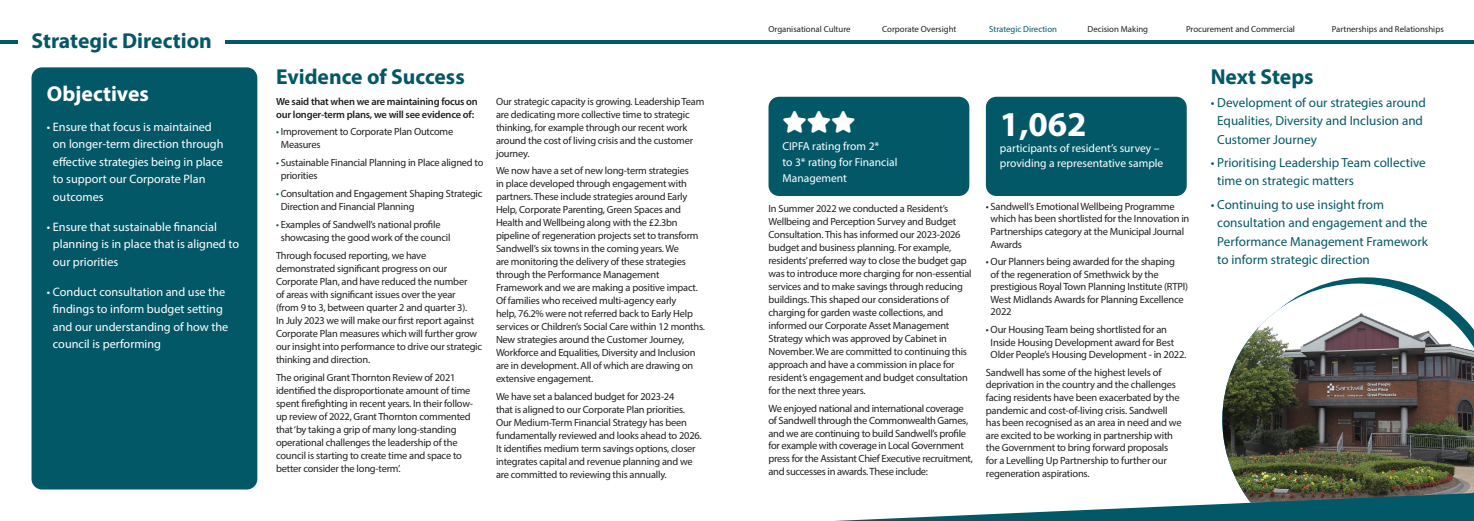
<style>
.page{position:relative;width:1474px;height:521px;background:#fff}
.page>*{position:absolute;margin:0;border:0;box-sizing:border-box;transform-origin:0 0}
.t1{font:700 35px "Myriad Pro";color:#fff}
.t2{font:21.7px "Font Awesome 6 Free Solid";color:#fff}
.t3{font:700 21.61px "Myriad Pro";color:#035868}
.t4{font:700 21.61px "Myriad Pro";color:#fff}
.t5{font:13.12px/18.4px "Myriad Pro";color:#035868}
.t6{font:12.25px/17.5px "Myriad Pro";color:#fff}
.t7{font:11.55px/15.7px "Myriad Pro";color:#fff}
.t8{font:10.5px/12.6px "Myriad Pro";letter-spacing:-.02em;color:#231f20}
.t9{font:10.41px/13px "Myriad Pro";letter-spacing:-.02em;color:#231f20}
.t10{font:600 10.41px/13px "Myriad Pro";letter-spacing:-.02em;color:#231f20}
.t11{font:8.75px "Myriad Pro";color:#231f20}
.t12{font:8.75px "Myriad Pro";color:#035868}
.s1{color:#035868}
</style>
<div class="page">
<svg style="left:1325px;top:277px;width:83px;height:7px"></svg>
<img style="left:1222px;top:284px;width:251px;height:209px">
<hr style="left:225px;top:40px;width:1248px;height:3px;background:#035868">
<div style="left:768px;top:97px;width:201px;height:99px;background:#035868;border-radius:10px"></div>
<div style="left:985px;top:97px;width:201px;height:99px;background:#035868;border-radius:10px"></div>
<hr style="left:0;top:40px;width:18px;height:3px;background:#035868">
<div style="left:32px;top:67px;width:225px;height:422px;background:#035868;border-radius:10px"></div>
<svg style="left:834px;top:493px;width:639px;height:28px"></svg>
<p class="t3" style="left:32px;top:26px;width:182px">Strategic Direction</p>
<p class="t4" style="left:47px;top:80px;width:104px">Objectives</p>
<p class="t6" style="left:53px;top:118px;width:172px;text-indent:-6px">• Ensure that focus is maintained on longer-term direction through effective strategies being in place to support our Corporate Plan outcomes</p>
<p class="t6" style="left:53px;top:218px;width:188px;text-indent:-6px">• Ensure that sustainable financial planning is in place that is aligned to our priorities</p>
<p class="t6" style="left:53px;top:283px;width:177px;text-indent:-6px">• Conduct consultation and use the findings to inform budget setting and our understanding of how the council is performing</p>
<p class="t3" style="left:276px;top:62px;width:190px">Evidence of Success</p>
<p class="t10" style="left:276px;top:94px;width:203px">We said that when we are maintaining focus on our longer-term plans, we will see evidence of:</p>
<p class="t9" style="left:281px;top:125px;width:174px;text-indent:-5px"><span class="s1">•</span> Improvement to Corporate Plan Outcome<br>Measures</p>
<p class="t9" style="left:281px;top:156px;width:204px;text-indent:-5px"><span class="s1">•</span> Sustainable Financial Planning in Place aligned to priorities</p>
<p class="t9" style="left:281px;top:187px;width:203px;text-indent:-5px"><span class="s1">•</span> Consultation and Engagement Shaping Strategic<br>Direction and Financial Planning</p>
<p class="t9" style="left:281px;top:218px;width:171px;text-indent:-5px"><span class="s1">•</span> Examples of Sandwell’s national profile showcasing the good work of the council</p>
<p class="t9" style="left:276px;top:249px;width:208px">Through focused reporting, we have demonstrated significant progress on our Corporate Plan, and have reduced the number<br>of areas with significant issues over the year<br>(from 9 to 3, between quarter 2 and quarter 3).<br>In July 2023 we will make our first report against Corporate Plan measures which will further grow our insight into performance to drive our strategic thinking and direction.</p>
<p class="t9" style="left:276px;top:371px;width:198px">The original Grant Thornton Review of 2021 identified the disproportionate amount of time spent firefighting in recent years. In their follow&shy;up review of 2022, Grant Thornton commented that ‘by taking a grip of many long-standing operational challenges the leadership of the council is starting to create time and space to better consider the long-term’.</p>
<p class="t9" style="left:496px;top:94px;width:210px">Our strategic capacity is growing. Leadership Team are dedicating more collective time to strategic thinking, for example through our recent work around the cost of living crisis and the customer journey.</p>
<p class="t9" style="left:496px;top:164px;width:210px">We now have a set of new long-term strategies<br>in place developed through engagement with partners. These include strategies around Early Help, Corporate Parenting, Green Spaces and Health and Wellbeing along with the £2.3bn pipeline of regeneration projects set to transform Sandwell’s six towns in the coming years. We<br>are monitoring the delivery of these strategies through the Performance Management Framework and we are making a positive impact.<br>Of families who received multi-agency early<br>help, 76.2% were not referred back to Early Help services or Children’s Social Care within 12 months.<br>New strategies around the Customer Journey, Workforce and Equalities, Diversity and Inclusion are in development. All of which are drawing on extensive engagement.</p>
<p class="t9" style="left:496px;top:390px;width:207px">We have set a balanced budget for 2023-24<br>that is aligned to our Corporate Plan priorities.<br>Our Medium-Term Financial Strategy has been fundamentally reviewed and looks ahead to 2026.<br>It identifies medium term savings options, closer integrates capital and revenue planning and we are committed to reviewing this annually.</p>
<p class="t11" style="left:768px;top:23px;width:83px">Organisational Culture</p>
<p class="t11" style="left:882px;top:23px;width:76px">Corporate Oversight</p>
<p class="t12" style="left:989px;top:23px;width:69px">Strategic Direction</p>
<p class="t11" style="left:1087px;top:23px;width:62px">Decision Making</p>
<p class="t11" style="left:1186px;top:23px;width:110px">Procurement and Commercial</p>
<p class="t11" style="left:1331px;top:23px;width:114px">Partnerships and Relationships</p>
<p class="t3" style="left:1210px;top:62px;width:104px">Next Steps</p>
<p class="t5" style="left:1217px;top:93px;width:210px;text-indent:-6px">• Development of our strategies around<br>Equalities, Diversity and Inclusion and<br>Customer Journey</p>
<p class="t5" style="left:1217px;top:153px;width:210px;text-indent:-6px">• Prioritising Leadership Team collective time on strategic matters</p>
<p class="t5" style="left:1217px;top:195px;width:212px;text-indent:-6px">• Continuing to use insight from consultation and engagement and the Performance Management Framework to inform strategic direction</p>
<p class="t2" style="left:782px;top:111px;width:75px">▼▼▼</p>
<p class="t7" style="left:782px;top:139px;width:116px">CIPFA rating from 2*<br>to 3* rating for Financial<br>Management</p>
<p class="t1" style="left:999px;top:101px;width:88px">1,062</p>
<p class="t7" style="left:999px;top:140px;width:165px">participants of resident’s survey – providing a representative sample</p>
<p class="t8" style="left:990px;top:200px;width:200px;text-indent:-5px">• Sandwell’s Emotional Wellbeing Programme which has been shortlisted for the Innovation in Partnerships category at the Municipal Journal Awards</p>
<p class="t8" style="left:990px;top:255px;width:199px;text-indent:-5px">• Our Planners being awarded for the shaping<br>of the regeneration of Smethwick by the prestigious Royal Town Planning Institute (RTPI)<br>West Midlands Awards for Planning Excellence 2022</p>
<p class="t8" style="left:990px;top:323px;width:197px;text-indent:-5px">• Our Housing Team being shortlisted for an<br>Inside Housing Development award for Best<br>Older People’s Housing Development - in 2022.</p>
<p class="t8" style="left:985px;top:366px;width:197px">Sandwell has some of the highest levels of deprivation in the country and the challenges facing residents have been exacerbated by the pandemic and cost-of-living crisis. Sandwell has been recognised as an area in need and we are excited to be working in partnership with the Government to bring forward proposals for a Levelling Up Partnership to further our regeneration aspirations.</p>
<p class="t9" style="left:768px;top:202px;width:205px">In Summer 2022 we conducted a Resident’s Wellbeing and Perception Survey and Budget Consultation. This has informed our 2023-2026 budget and business planning. For example, residents’ preferred way to close the budget gap was to introduce more charging for non-essential services and to make savings through reducing buildings. This shaped our considerations of charging for garden waste collections, and informed our Corporate Asset Management Strategy which was approved by Cabinet in November. We are committed to continuing this approach and have a commission in place for resident’s engagement and budget consultation for the next three years.</p>
<p class="t8" style="left:768px;top:401px;width:206px">We enjoyed national and international coverage of Sandwell through the Commonwealth Games, and we are continuing to build Sandwell’s profile for example with coverage in Local Government press for the Assistant Chief Executive recruitment, and successes in awards. These include:</p>
</div>
